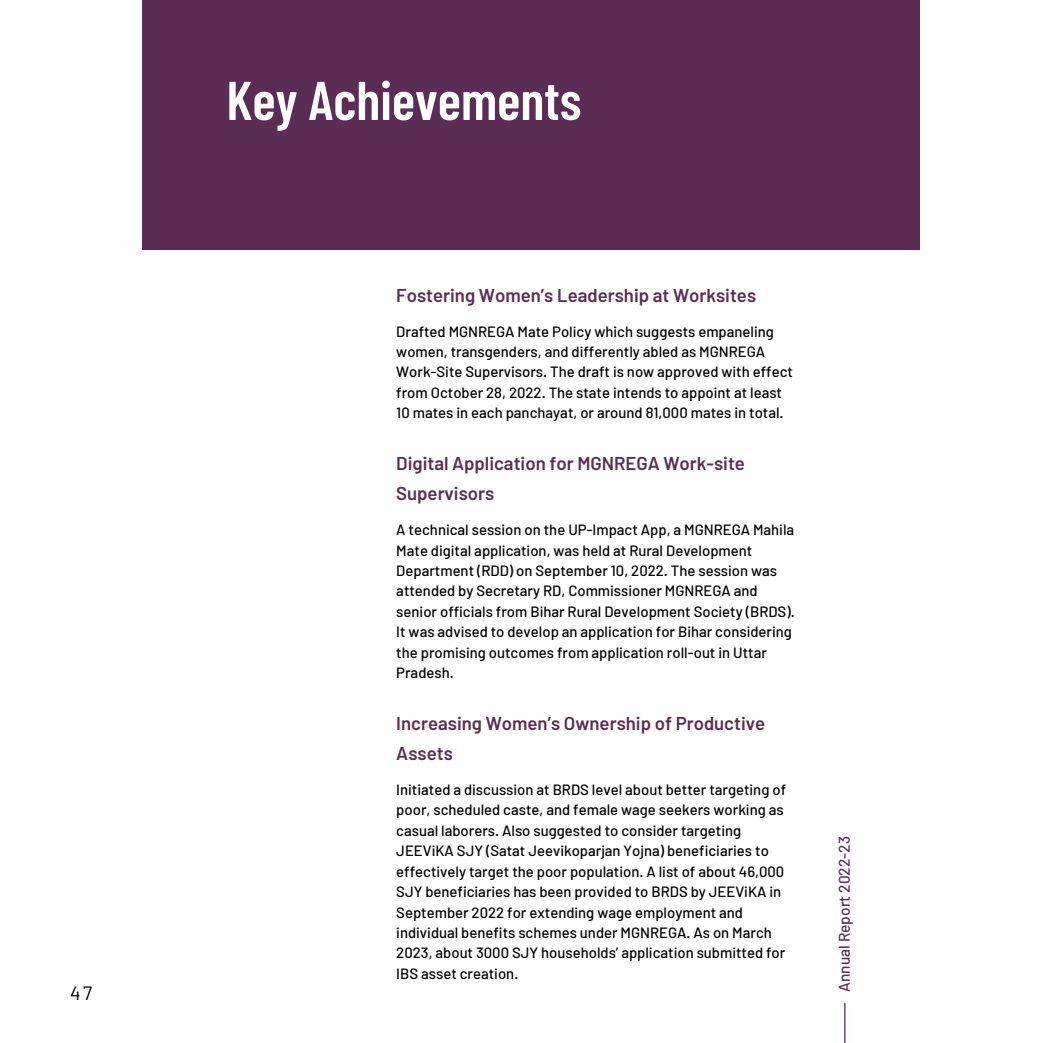
<style>
.page{position:relative;width:1042px;height:1043px;background:#fff}
.page>*{position:absolute;margin:0;border:0;box-sizing:border-box;transform-origin:0 0}
.t1{font:600 54.43px "Barlow Condensed";color:#fff}
.t2{font:19.25px "Barlow";color:#000}
.t3{font:600 18.55px/30.1px "Barlow";color:#5b2c54}
.t4{font:500 15.4px "Barlow";color:#5b2c54}
.t5{font:500 14.88px/20.5px "Barlow";color:#000}
</style>
<div class="page">
<div style="left:142px;top:0;width:778px;height:249px;background:#5b2c54"></div>
<hr style="left:844px;top:1002px;width:1px;height:40px;background:#5b2c54">
<p class="t2" style="left:70px;top:979px;width:24px">47</p>
<h1 class="t1" style="left:226px;top:65px;width:356px">Key Achievements</h1>
<p class="t3" style="left:396px;top:279px;width:361px">Fostering Women’s Leadership at Worksites</p>
<p class="t5" style="left:396px;top:320px;width:398px">Drafted MGNREGA Mate Policy which suggests empaneling women, transgenders, and differently abled as MGNREGA Work-Site Supervisors. The draft is now approved with effect from October 28, 2022. The state intends to appoint at least 10 mates in each panchayat, or around 81,000 mates in total.</p>
<p class="t3" style="left:396px;top:447px;width:350px">Digital Application for MGNREGA Work-site<br>Supervisors</p>
<p class="t5" style="left:396px;top:518px;width:400px">A technical session on the UP-Impact App, a MGNREGA Mahila Mate digital application, was held at Rural Development Department (RDD) on September 10, 2022. The session was attended by Secretary RD, Commissioner MGNREGA and senior officials from Bihar Rural Development Society (BRDS).<br>It was advised to develop an application for Bihar considering the promising outcomes from application roll-out in Uttar Pradesh.</p>
<p class="t3" style="left:396px;top:707px;width:370px">Increasing Women’s Ownership of Productive<br>Assets</p>
<p class="t5" style="left:396px;top:778px;width:391px">Initiated a discussion at BRDS level about better targeting of poor, scheduled caste, and female wage seekers working as casual laborers. Also suggested to consider targeting JEEViKA SJY (Satat Jeevikoparjan Yojna) beneficiaries to effectively target the poor population. A list of about 46,000<br>SJY beneficiaries has been provided to BRDS by JEEViKA in September 2022 for extending wage employment and individual benefits schemes under MGNREGA. As on March 2023, about 3000 SJY households’ application submitted for IBS asset creation.</p>
<p class="t4" style="left:834px;top:991px;width:157px;rotate:-90deg">Annual Report 2022-23</p>
</div>
